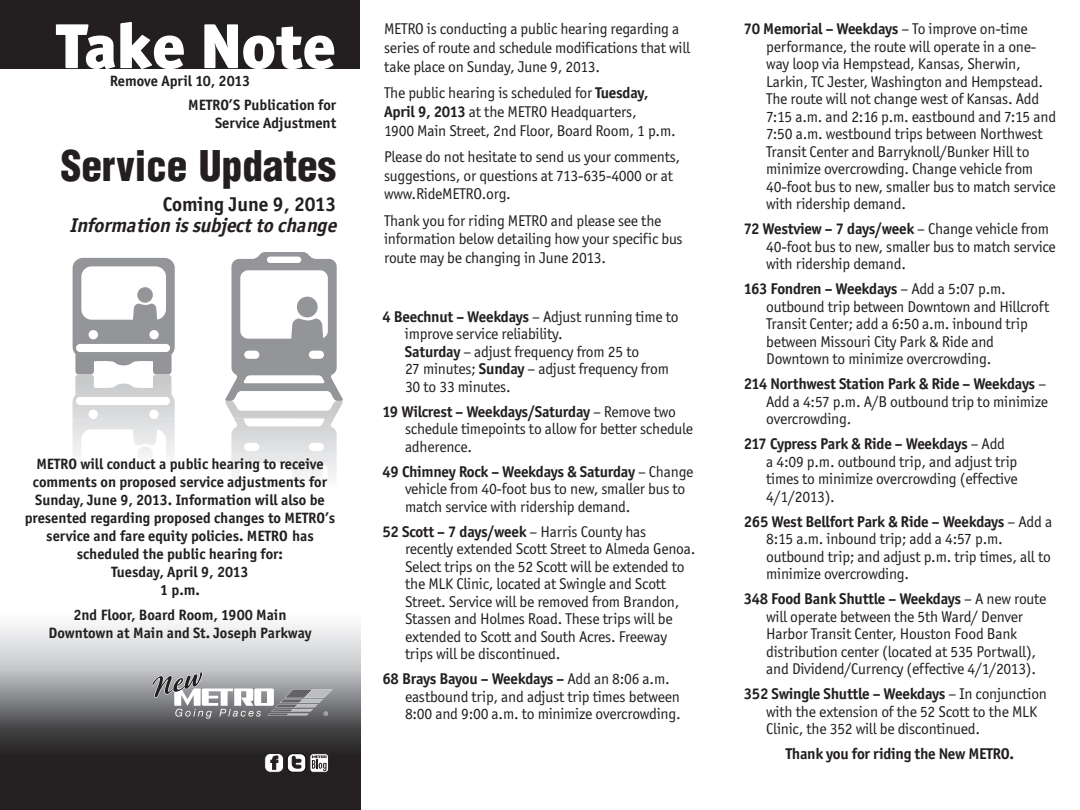
<style>
.page{position:relative;width:1080px;height:810px;background:#fff}
.page>*{position:absolute;margin:0;border:0;box-sizing:border-box;transform-origin:0 0}
.t1{font:900 63.75px "Officina San ITC";letter-spacing:-.005em;color:#fff}
.t2{font:900 condensed 41.25px "Helvetica";color:#231f20}
.t3{font:italic 700 20px "Officina San ITC";letter-spacing:-.02em;color:#231f20}
.t4{font:700 20px "Officina San ITC";color:#231f20}
.t5{font:15.62px/17.5px "Officina San ITC";letter-spacing:-.015em;color:#231f20}
.t6{font:700 15.62px "Officina San ITC";letter-spacing:-.015em;color:#231f20}
.t7{font:700 15px/18px "Officina San ITC";color:#231f20;text-align:center}
.s1{font-weight:700}
</style>
<div class="page">
<svg style="left:0;top:624px;width:360px;height:186px;background:#717071"></svg>
<svg style="left:287px;top:754px;width:19px;height:18px"></svg>
<div style="left:287px;top:754px;width:19px;height:18px;border:1px solid #050504;border-radius:5px"></div>
<svg style="left:292px;top:756px;width:9px;height:12px"></svg>
<div style="left:265px;top:753px;width:19px;height:19px;background:#fff;border-radius:6px"></div>
<div style="left:265px;top:753px;width:19px;height:20px;border:1px solid #231f20;border-radius:6px"></div>
<svg style="left:270px;top:755px;width:9px;height:15px"></svg>
<svg style="left:310px;top:754px;width:19px;height:18px"></svg>
<div style="left:310px;top:753px;width:19px;height:20px;border:1px solid #231f20;border-radius:3px"></div>
<svg style="left:312px;top:756px;width:15px;height:15px"></svg>
<svg style="left:152px;top:672px;width:181px;height:60px;background:#8c8d8f"></svg>
<img style="left:231px;top:418px;width:106px;height:59px">
<svg style="left:225px;top:252px;width:118px;height:166px"></svg>
<svg style="left:73px;top:258px;width:102px;height:161px"></svg>
<img style="left:73px;top:419px;width:102px;height:39px">
<div style="left:0;top:0;width:360px;height:68px;background:#231f20"></div>
<h1 class="t1" style="left:55px;top:24px;width:283px">Take Note</h1>
<p class="t7" style="left:110px;top:72px;width:142px">Remove April 10, 2013</p>
<p class="t7" style="left:188px;top:96px;width:149px;text-align:right">METRO’S Publication for<br>Service Adjustment</p>
<h2 class="t2" style="left:61px;top:142px;width:277px">Service Updates</h2>
<p class="t4" style="left:163px;top:192px;width:175px">Coming June 9, 2013</p>
<p class="t3" style="left:70px;top:213px;width:272px">Information is subject to chang e</p>
<p class="t7" style="left:25px;top:454px;width:312px">METRO will conduct a public hearing to receive comments on proposed service adjustments for Sunday, June 9, 2013. Information will also be presented regarding proposed changes to METRO’s service and fare equity policies. METRO has scheduled the public hearing for:<br>Tuesday, April 9, 2013<br>1 p.m.</p>
<p class="t7" style="left:48px;top:606px;width:265px">2nd Floor, Board Room, 1900 Main<br>Downtown at Main and St. Joseph Parkway</p>
<p class="t5" style="left:384px;top:20px;width:308px;line-height:18.8px">METRO is conducting a public hearing regarding a series of route and schedule modifications that will take place on Sunday, June 9, 2013.</p>
<p class="t5" style="left:384px;top:83px;width:293px;line-height:18.8px">The public hearing is scheduled for <span class="s1">Tuesday,<br>April 9, 2013</span> at the METRO Headquarters,<br>1900 Main Street, 2nd Floor, Board Room, 1 p.m.</p>
<p class="t5" style="left:384px;top:147px;width:298px;line-height:18.8px">Please do not hesitate to send us your comments, suggestions, or questions at 713-635-4000 or at www.RideMETRO.org.</p>
<p class="t5" style="left:384px;top:211px;width:300px;line-height:18.8px">Thank you for riding METRO and please see the information below detailing how your specific bus route may be changing in June 2013.</p>
<p class="t5" style="left:405px;top:308px;width:275px;text-indent:-22px"><span class="s1">4 Beechnut – Weekdays</span> – Adjust running time to improve service reliability.<br><span class="s1">Saturday</span> – adjust frequency from 25 to<br>27 minutes; <span class="s1">Sunday</span> – adjust frequency from 30 to 33 minutes.</p>
<p class="t5" style="left:405px;top:403px;width:290px;text-indent:-22px"><span class="s1">19 Wilcrest – Weekdays/Saturday</span> – Remove two schedule timepoints to allow for better schedule adherence.</p>
<p class="t5" style="left:405px;top:463px;width:290px;text-indent:-23px"><span class="s1">49 Chimney Rock – Weekdays &amp; Saturday</span> – Change vehicle from 40-foot bus to new, smaller bus to match service with ridership demand.</p>
<p class="t5" style="left:405px;top:523px;width:292px;text-indent:-22px"><span class="s1">52 Scott – 7 days/week</span> – Harris County has recently extended Scott Street to Almeda Genoa.<br>Select trips on the 52 Scott will be extended to the MLK Clinic, located at Swingle and Scott Street. Service will be removed from Brandon, Stassen and Holmes Road. These trips will be extended to Scott and South Acres. Freeway trips will be discontinued.</p>
<p class="t5" style="left:405px;top:670px;width:277px;text-indent:-22px"><span class="s1">68 Brays Bayou – Weekdays –</span> Add an 8:06 a.m. eastbound trip, and adjust trip times between<br>8:00 and 9:00 a.m. to minimize overcrowding.</p>
<p class="t5" style="left:766px;top:20px;width:291px;text-indent:-23px"><span class="s1">70 Memorial – Weekdays</span> – To improve on-time performance, the route will operate in a one&shy;way loop via Hempstead, Kansas, Sherwin, Larkin, TC Jester, Washington and Hempstead.<br>The route will not change west of Kansas. Add 7:15 a.m. and 2:16 p.m. eastbound and 7:15 and 7:50 a.m. westbound trips between Northwest Transit Center and Barryknoll/Bunker Hill to minimize overcrowding. Change vehicle from 40-foot bus to new, smaller bus to match service with ridership demand.</p>
<p class="t5" style="left:766px;top:220px;width:291px;text-indent:-22px"><span class="s1">72 Westview – 7 days/week</span> – Change vehicle from<br>40-foot bus to new, smaller bus to match service with ridership demand.</p>
<p class="t5" style="left:766px;top:280px;width:285px;text-indent:-22px"><span class="s1">163 Fondren – Weekdays</span> – Add a 5:07 p.m. outbound trip between Downtown and Hillcroft Transit Center; add a 6:50 a.m. inbound trip between Missouri City Park &amp; Ride and Downtown to minimize overcrowding.</p>
<p class="t5" style="left:766px;top:375px;width:283px;text-align:justify;text-indent:-22px"><span class="s1">214 Northwest Station Park &amp; Ride – Weekdays</span> – Add a 4:57 p.m. A/B outbound trip to minimize overcrowding.</p>
<p class="t5" style="left:766px;top:435px;width:253px;text-indent:-22px"><span class="s1">217 Cypress Park &amp; Ride – Weekdays</span> – Add<br>a 4:09 p.m. outbound trip, and adjust trip times to minimize overcrowding (effective 4/1/2013).</p>
<p class="t5" style="left:766px;top:513px;width:288px;text-indent:-23px"><span class="s1">265 West Bellfort Park &amp; Ride – Weekdays</span> – Add a 8:15 a.m. inbound trip; add a 4:57 p.m. outbound trip; and adjust p.m. trip times, all to minimize overcrowding.</p>
<p class="t5" style="left:766px;top:590px;width:282px;text-indent:-22px"><span class="s1">348 Food Bank Shuttle – Weekdays</span> – A new route will operate between the 5th Ward/ Denver Harbor Transit Center, Houston Food Bank distribution center (located at 535 Portwall), and Dividend/Currency (effective 4/1/2013).</p>
<p class="t5" style="left:766px;top:685px;width:282px;text-indent:-23px"><span class="s1">352 Swingle Shuttle – Weekdays</span> – In conjunction with the extension of the 52 Scott to the MLK<br>Clinic, the 352 will be discontinued.</p>
<p class="t6" style="left:786px;top:745px;width:230px">Thank you for riding the New METRO.</p>
</div>
